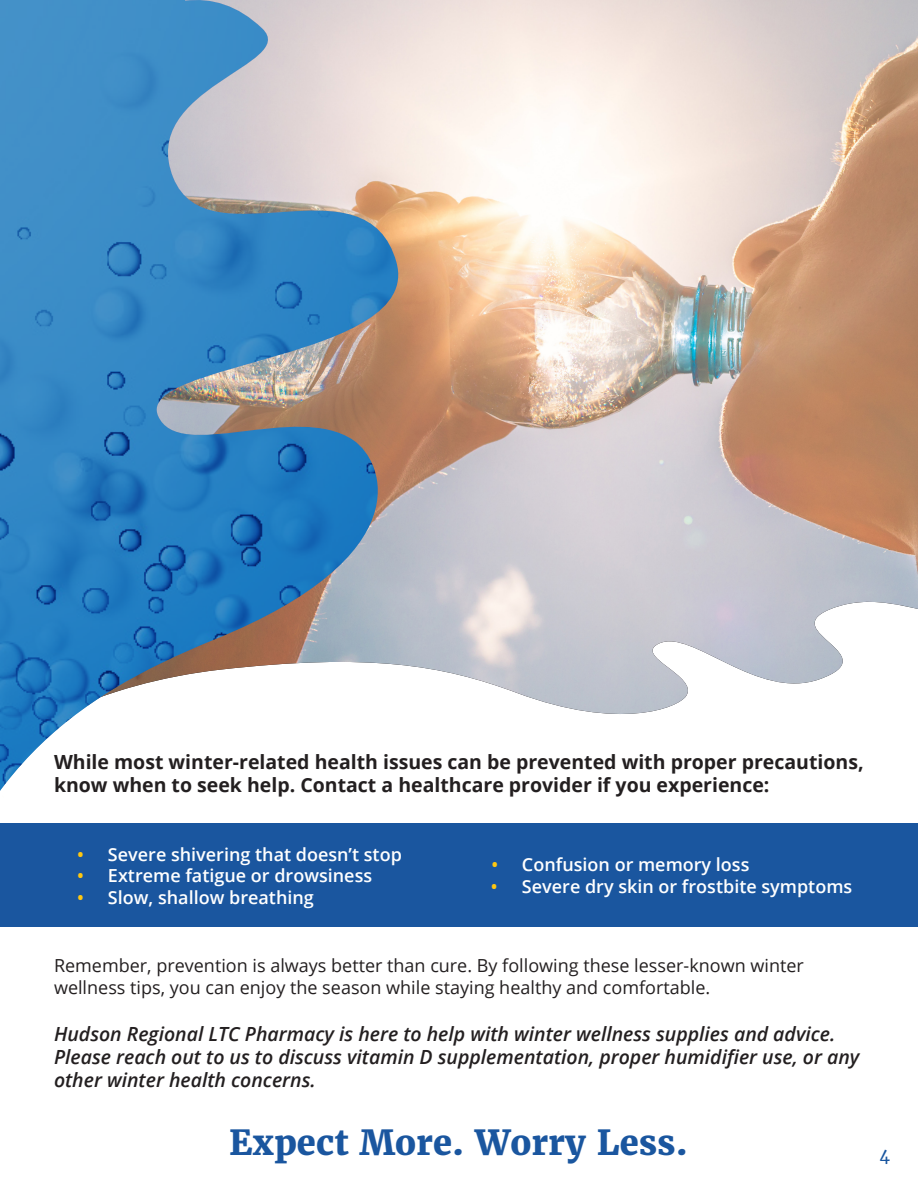
<style>
.page{position:relative;width:918px;height:1188px;background:#fff}
.page>*{position:absolute;margin:0;border:0;box-sizing:border-box;transform-origin:0 0}
.t1{font:800 34.5px "Merriweather";color:#1a569f}
.t2{font:italic 600 19.5px/23.4px "Open Sans";color:#231f20}
.t3{font:700 19.5px/23.4px "Open Sans";color:#231f20}
.t4{font:18px/21.6px "Open Sans";color:#231f20}
.t5{font:600 18px "Open Sans";color:#fff}
.t6{font:16.5px "Merriweather";color:#1a569f}
.s1{color:#fec710}
</style>
<div class="page">
<div style="left:0;top:824px;width:918px;height:103px;background:#1a569f"></div>
<img style="left:423px;top:0;width:495px;height:714px">
<svg style="left:0;top:0;width:423px;height:824px"></svg>
<img style="left:0;top:0;width:398px;height:791px">
<p class="t3" style="left:54px;top:749px;width:811px">While most winter-related health issues can be prevented with proper precautions, know when to seek help. Contact a healthcare provider if you experience:</p>
<p class="t5" style="left:77px;top:842px;width:326px"><span class="s1">•</span> Severe shivering that doesn’t stop</p>
<p class="t5" style="left:77px;top:863px;width:297px"><span class="s1">•</span> Extreme fatigue or drowsiness</p>
<p class="t5" style="left:77px;top:885px;width:238px"><span class="s1">•</span> Slow, shallow breathing</p>
<p class="t5" style="left:491px;top:853px;width:260px"><span class="s1">•</span> Confusion or memory loss</p>
<p class="t5" style="left:491px;top:874px;width:363px"><span class="s1">•</span> Severe dry skin or frostbite symptoms</p>
<p class="t4" style="left:54px;top:954px;width:751px">Remember, prevention is always better than cure. By following these lesser-known winter wellness tips, you can enjoy the season while staying healthy and comfortable.</p>
<p class="t2" style="left:54px;top:1021px;width:807px">Hudson Regional LTC Pharmacy is here to help with winter wellness supplies and advice.<br>Please reach out to us to discuss vitamin D supplementation, proper humidifier use, or any other winter health concerns.</p>
<p class="t1" style="left:229px;top:1120px;width:460px">Expect More. Worry Less.</p>
<p class="t6" style="left:879px;top:1145px;width:12px">4</p>
</div>
